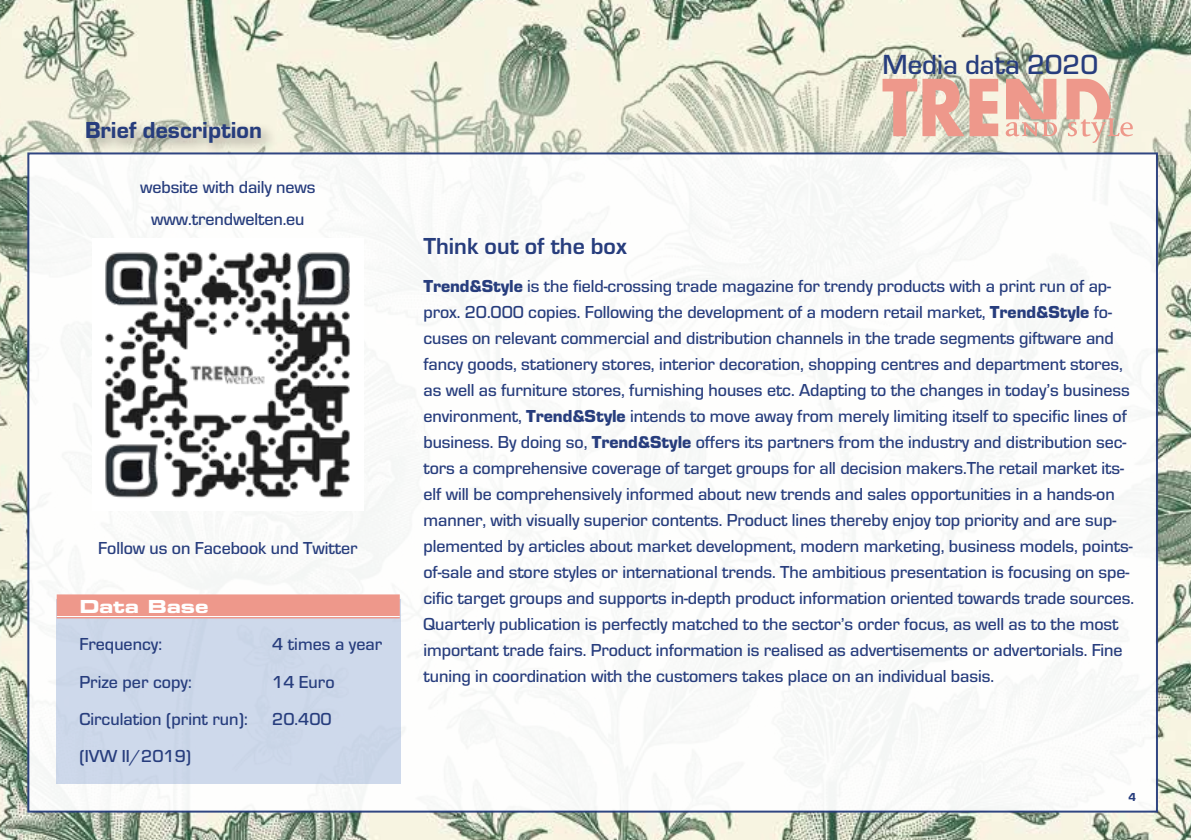
<style>
.page{position:relative;width:1191px;height:840px;background:#fff}
.page>*{position:absolute;margin:0;border:0;box-sizing:border-box;transform-origin:0 0}
.t1{font:500 28.6px "Eurostile T";color:#273d7d}
.t2{font:800 24px "Eurostile T";color:#273d7d}
.t3{font:700 24px "Eurostile T";color:#273d7d}
.t4{font:500 18px/26px "Eurostile T";letter-spacing:-.005em;color:#273d7d;text-align:center}
.t5{font:18px "Eurostile Bold Extended Two";color:#fff}
.t6{font:800 12px "Eurostile T";color:#273d7d}
.s1{font-weight:900}
</style>
<div class="page">
<img style="left:0;top:0;width:1191px;height:839px">
<svg style="left:0;top:51px;width:1191px;height:103px;background:#dee0cd"></svg>
<svg style="left:1066px;top:79px;width:66px;height:64px;background:#e5c6b6"></svg>
<svg style="left:1005px;top:79px;width:52px;height:57px;background:#e3b0a2"></svg>
<svg style="left:882px;top:79px;width:116px;height:57px;background:#e7b3a4"></svg>
<div style="left:27px;top:152px;width:1131px;height:660px;background:#fff;border:2px solid #273d7d"></div>
<div style="left:57px;top:598px;width:344px;height:184px;background:#ced9eb"></div>
<img style="left:105px;top:252px;width:245px;height:246px">
<div style="left:57px;top:594px;width:343px;height:24px;background:#ee988b"></div>
<hr style="left:57px;top:615px;width:343px;height:1px;background:#fff">
<div style="left:82px;top:116px;width:195px;height:43px;background:#000;opacity:.35"></div>
<h2 class="t2" style="left:85px;top:116px;width:179px">Brief description</h2>
<p class="t4" style="left:140px;top:171px;width:177px;line-height:31.4px">website with daily news www.trendwelten.eu</p>
<p class="t4" style="left:98px;top:534px;width:261px">Follow us on Facebook und Twitter</p>
<p class="t5" style="left:79px;top:593px;width:130px">Data Base</p>
<p class="t4" style="left:79px;top:630px;width:84px">Frequency:</p>
<p class="t4" style="left:272px;top:630px;width:111px">4 times a year</p>
<p class="t4" style="left:79px;top:668px;width:114px">Prize per copy:</p>
<p class="t4" style="left:272px;top:668px;width:64px">14 Euro</p>
<p class="t4" style="left:79px;top:705px;width:170px">Circulation (print run):</p>
<p class="t4" style="left:272px;top:705px;width:61px">20.400</p>
<p class="t4" style="left:79px;top:742px;width:113px">(IVW II/2019)</p>
<h1 class="t1" style="left:882px;top:47px;width:217px">Media data 2020</h1>
<h2 class="t3" style="left:423px;top:232px;width:205px">Think out of the box</h2>
<p class="t4" style="left:423px;top:272px;width:712px;text-align:left"><span class="s1">Trend&amp;Style</span> is the field-crossing trade magazine for trendy products with a print run of ap&shy;prox. 20.000 copies. Following the development of a modern retail market, <span class="s1">Trend&amp;Style</span> fo&shy;cuses on relevant commercial and distribution channels in the trade segments giftware and fancy goods, stationery stores, interior decoration, shopping centres and department stores, as well as furniture stores, furnishing houses etc. Adapting to the changes in today’s business environment, <span class="s1">Trend&amp;Style</span> intends to move away from merely limiting itself to specific lines of business. By doing so, <span class="s1">Trend&amp;Style</span> offers its partners from the industry and distribution sec&shy;tors a comprehensive coverage of target groups for all decision makers.The retail market its&shy;elf will be comprehensively informed about new trends and sales opportunities in a hands-on manner, with visually superior contents. Product lines thereby enjoy top priority and are sup&shy;plemented by articles about market development, modern marketing, business models, points&shy;of-sale and store styles or international trends. The ambitious presentation is focusing on spe&shy;cific target groups and supports in-depth product information oriented towards trade sources.<br>Quarterly publication is perfectly matched to the sector’s order focus, as well as to the most important trade fairs. Product information is realised as advertisements or advertorials. Fine tuning in coordination with the customers takes place on an individual basis.</p>
<p class="t6" style="left:1128px;top:789px;width:9px">4</p>
</div>
